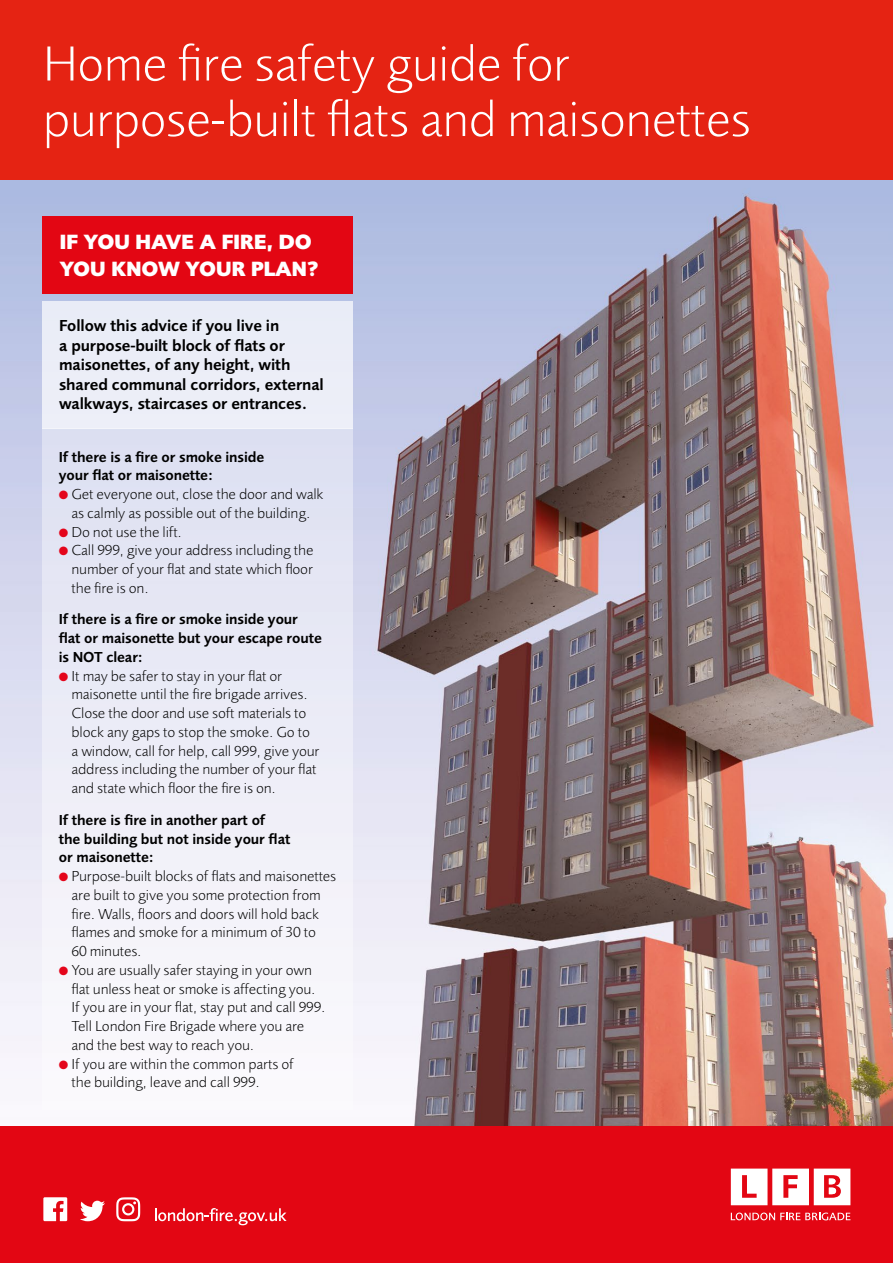
<style>
.page{position:relative;width:893px;height:1263px;background:#fff}
.page>*{position:absolute;margin:0;border:0;box-sizing:border-box;transform-origin:0 0}
.t1{font:300 51px/55.5px "Foundry Sans";color:#fff}
.t2{font:800 21px/27px "Foundry Sans";letter-spacing:-.02em;color:#fff}
.t3{font:600 16.5px/19.5px "Foundry Sans";letter-spacing:-.005em;color:#000}
.t4{font:300 15px/18.8px "Foundry Sans";color:#000}
.t5{font:600 15px/18.8px "Foundry Sans";letter-spacing:-.005em;color:#000}
.s1{color:#e4051b}
</style>
<div class="page">
<img style="left:0;top:180px;width:893px;height:947px">
<div style="left:0;top:0;width:893px;height:180px;background:#e52313"></div>
<div style="left:43px;top:216px;width:310px;height:78px;background:#e30613"></div>
<div style="left:43px;top:301px;width:310px;height:127px;background:#ebedf7"></div>
<div style="left:43px;top:428px;width:310px;height:682px;background:linear-gradient(to bottom,#dde0f1,#fdfbfd)"></div>
<div style="left:0;top:1127px;width:893px;height:136px;background:#e30613"></div>
<svg style="left:731px;top:1168px;width:119px;height:37px"></svg>
<svg style="left:731px;top:1212px;width:119px;height:8px"></svg>
<svg style="left:155px;top:1208px;width:132px;height:17px"></svg>
<svg style="left:43px;top:1197px;width:24px;height:24px"></svg>
<svg style="left:80px;top:1201px;width:25px;height:20px"></svg>
<svg style="left:116px;top:1197px;width:24px;height:24px"></svg>
<h1 class="t1" style="left:43px;top:41px;width:709px">Home fire safety guide for purpose-built flats and maisonettes</h1>
<h2 class="t2" style="left:60px;top:229px;width:261px">IF YOU HAVE A FIRE, DO<br>YOU KNOW YOUR PLAN?</h2>
<p class="t3" style="left:59px;top:317px;width:266px">Follow this advice if you live in<br>a purpose-built block of flats or maisonettes, of any height, with shared communal corridors, external walkways, staircases or entrances.</p>
<p class="t5" style="left:59px;top:449px;width:207px">If there is a fire or smoke inside your flat or maisonette:</p>
<p class="t4" style="left:59px;top:486px;width:266px;text-align:center"><span class="s1">●</span> Get everyone out, close the door and walk as calmly as possible out of the building.</p>
<p class="t4" style="left:59px;top:524px;width:125px"><span class="s1">●</span> Do not use the lift.</p>
<p class="t4" style="left:72px;top:542px;width:243px;text-align:justify;text-indent:-13px"><span class="s1">●</span> Call 999, give your address including the number of your flat and state which floor the fire is on.</p>
<p class="t5" style="left:59px;top:611px;width:265px">If there is a fire or smoke inside your flat or maisonette but your escape route is NOT clear:</p>
<p class="t4" style="left:72px;top:668px;width:249px;text-indent:-13px"><span class="s1">●</span> It may be safer to stay in your flat or maisonette until the fire brigade arrives.<br>Close the door and use soft materials to block any gaps to stop the smoke. Go to a window, call for help, call 999, give your address including the number of your flat and state which floor the fire is on.</p>
<p class="t5" style="left:59px;top:812px;width:233px">If there is fire in another part of the building but not inside your flat or maisonette:</p>
<p class="t4" style="left:72px;top:868px;width:266px;text-indent:-13px"><span class="s1">●</span> Purpose-built blocks of flats and maisonettes are built to give you some protection from fire. Walls, floors and doors will hold back flames and smoke for a minimum of 30 to<br>60 minutes.</p>
<p class="t4" style="left:72px;top:962px;width:256px;text-indent:-13px"><span class="s1">●</span> You are usually safer staying in your own flat unless heat or smoke is affecting you.<br>If you are in your flat, stay put and call 999.<br>Tell London Fire Brigade where you are and the best way to reach you.</p>
<p class="t4" style="left:72px;top:1055px;width:223px;text-indent:-13px"><span class="s1">●</span> If you are within the common parts of the building, leave and call 999.</p>
</div>
